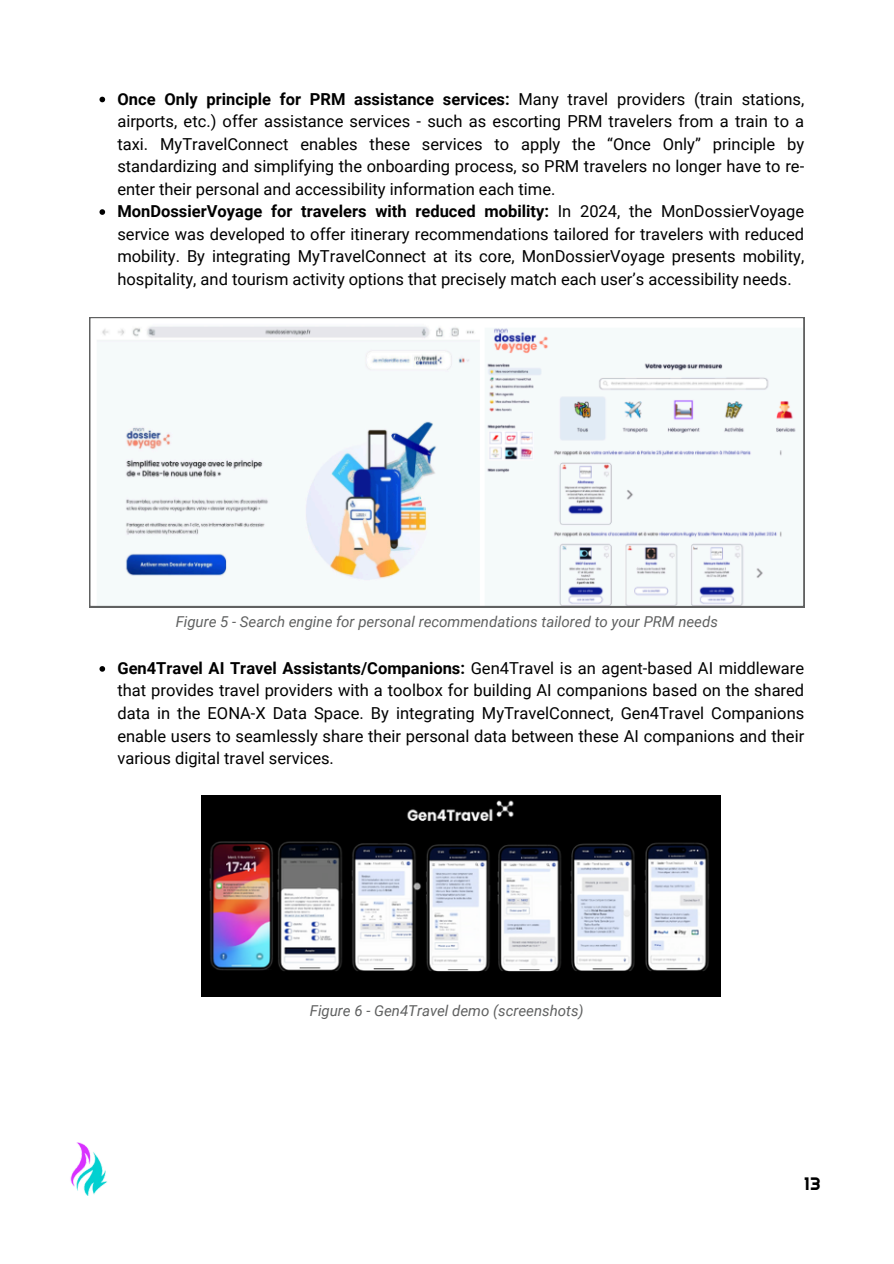
<style>
.page{position:relative;width:894px;height:1264px;background:#fff}
.page>*{position:absolute;margin:0;border:0;box-sizing:border-box;transform-origin:0 0}
.t1{font:18px "Righteous";color:#000}
.t2{font:16.5px/22.5px "Roboto";color:#000;text-align:justify}
.t3{font:italic 15px "Roboto";color:#606161}
.s1{font-weight:700}
</style>
<div class="page">
<img style="left:70px;top:1142px;width:37px;height:53px">
<svg style="left:89px;top:317px;width:715px;height:290px"></svg>
<img style="left:201px;top:795px;width:519px;height:201px">
<svg style="left:99px;top:97px;width:6px;height:5px"></svg>
<svg style="left:99px;top:209px;width:6px;height:6px"></svg>
<svg style="left:99px;top:666px;width:6px;height:5px"></svg>
<p class="t2" style="left:117px;top:88px;width:688px"><span class="s1">Once Only principle for PRM assistance services:</span> Many travel providers (train stations, airports, etc.) offer assistance services - such as escorting PRM travelers from a train to a taxi. MyTravelConnect enables these services to apply the “Once Only” principle by standardizing and simplifying the onboarding process, so PRM travelers no longer have to re&shy;enter their personal and accessibility information each time.</p>
<p class="t2" style="left:117px;top:200px;width:688px"><span class="s1">MonDossierVoyage for travelers with reduced mobility:</span> In 2024, the MonDossierVoyage service was developed to offer itinerary recommendations tailored for travelers with reduced mobility. By integrating MyTravelConnect at its core, MonDossierVoyage presents mobility, hospitality, and tourism activity options that precisely match each user’s accessibility needs.</p>
<p class="t3" style="left:176px;top:613px;width:543px">Figure 5 - Search engine for personal recommendations tailored to your PRM needs</p>
<p class="t2" style="left:117px;top:657px;width:688px"><span class="s1">Gen4Travel AI Travel Assistants/Companions:</span> Gen4Travel is an agent-based AI middleware that provides travel providers with a toolbox for building AI companions based on the shared data in the EONA-X Data Space. By integrating MyTravelConnect, Gen4Travel Companions enable users to seamlessly share their personal data between these AI companions and their various digital travel services.</p>
<p class="t3" style="left:310px;top:1002px;width:275px">Figure 6 - Gen4Travel demo (screenshots)</p>
<p class="t1" style="left:804px;top:1172px;width:18px">13</p>
</div>
